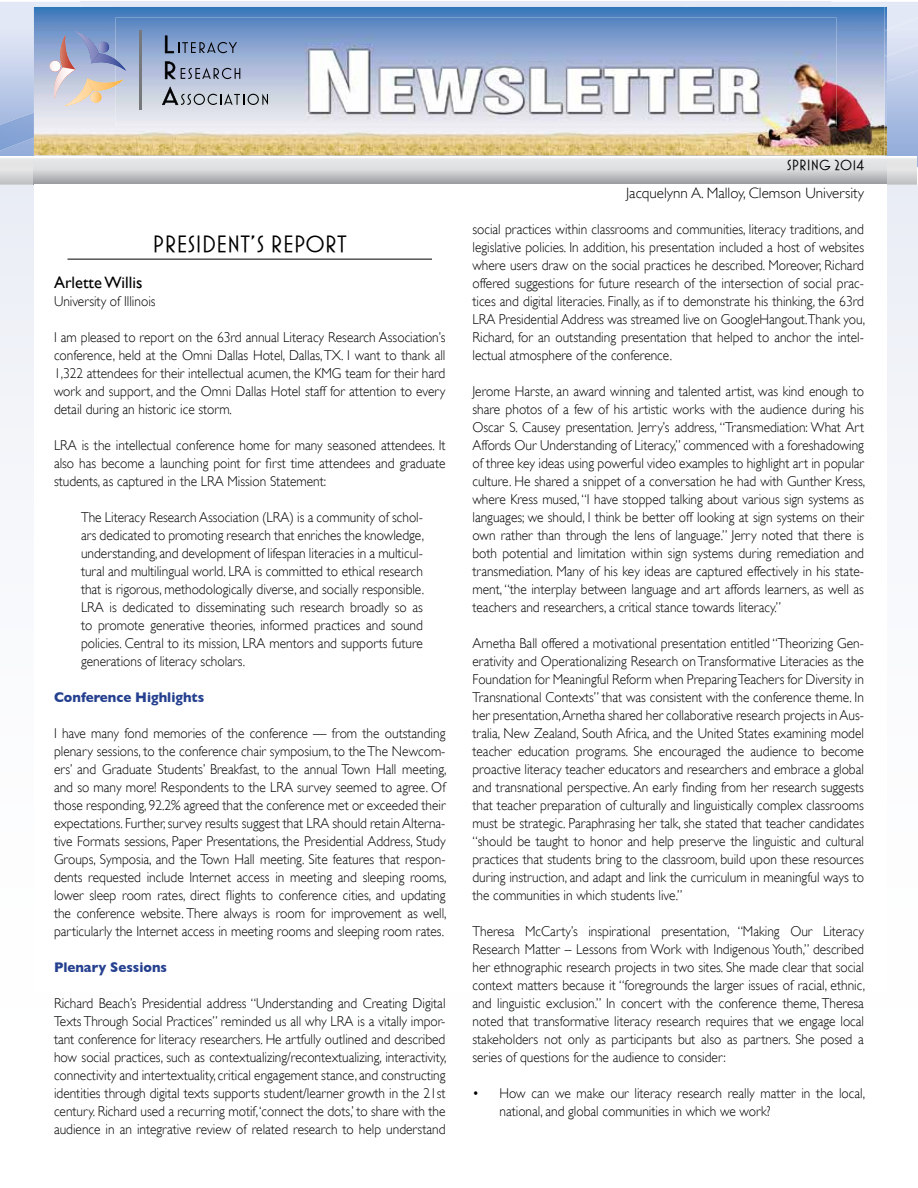
<style>
.page{position:relative;width:918px;height:1188px;background:#fff}
.page>*{position:absolute;margin:0;border:0;box-sizing:border-box;transform-origin:0 0}
.t1{font:24px "Mostra One";color:#000}
.t2{font:16.5px "Gill Sans";color:#000}
.t3{font:300 15px "Gill Sans";color:#000}
.t4{font:15px "Mostra One";color:#000}
.t5{font:300 14.25px/18px "Gill Sans";color:#000;text-align:justify;scale:.94 1}
.t6{font:700 14.25px "Gill Sans";color:#25408f;scale:.94 1}
</style>
<div class="page">
<div style="left:0;top:185px;width:918px;height:304px;background:#eff2f8"></div>
<img style="left:888px;top:55px;width:30px;height:27px">
<img style="left:0;top:113px;width:34px;height:38px">
<hr style="left:81px;top:1px;width:750px;height:3px;background:#e2e8f5">
<svg style="left:0;top:157px;width:917px;height:28px;background:#dbdbdc"></svg>
<img style="left:34px;top:155px;width:851px;height:1px">
<svg style="left:877px;top:5px;width:11px;height:77px"></svg>
<img style="left:34px;top:7px;width:853px;height:148px">
<img style="left:885px;top:30px;width:2px;height:52px">
<svg style="left:34px;top:157px;width:853px;height:28px;background:#cfd0d2"></svg>
<div style="left:34px;top:185px;width:853px;height:807px;background:#fff"></div>
<img style="left:116px;top:18px;width:720px;height:108px">
<hr style="left:140px;top:30px;width:2px;height:79px;background:#77787b">
<svg style="left:49px;top:31px;width:77px;height:75px;background:#bebdca"></svg>
<img style="left:75px;top:31px;width:24px;height:32px">
<img style="left:91px;top:53px;width:35px;height:18px">
<svg style="left:165px;top:35px;width:72px;height:18px"></svg>
<svg style="left:165px;top:61px;width:75px;height:18px"></svg>
<svg style="left:162px;top:86px;width:106px;height:19px;background:#a9b0ba"></svg>
<hr style="left:68px;top:259px;width:364px;height:1px;background:#000">
<h1 class="t1" style="left:153px;top:231px;width:196px">PRESIDENT’S REPORT</h1>
<p class="t2" style="left:54px;top:273px;width:90px">Arlette Willis</p>
<p class="t5" style="left:54px;top:292px;width:110px">University of Illinois</p>
<p class="t5" style="left:54px;top:328px;width:418px">I am pleased to report on the 63rd annual Literacy Research Association’s conference, held at the Omni Dallas Hotel, Dallas, TX. I want to thank all 1,322 attendees for their intellectual acumen, the KMG team for their hard work and support, and the Omni Dallas Hotel staff for attention to every detail during an historic ice storm.</p>
<p class="t5" style="left:54px;top:436px;width:418px">LRA is the intellectual conference home for many seasoned attendees. It also has become a launching point for first time attendees and graduate students, as captured in the LRA Mission Statement:</p>
<p class="t5" style="left:81px;top:508px;width:366px">The Literacy Research Association (LRA) is a community of schol&shy;ars dedicated to promoting research that enriches the knowledge, understanding, and development of lifespan literacies in a multicul&shy;tural and multilingual world. LRA is committed to ethical research that is rigorous, methodologically diverse, and socially responsible.<br>LRA is dedicated to disseminating such research broadly so as to promote generative theories, informed practices and sound policies. Central to its mission, LRA mentors and supports future generations of literacy scholars.</p>
<p class="t6" style="left:54px;top:689px;width:161px">Conference Highlights</p>
<p class="t5" style="left:54px;top:724px;width:419px">I have many fond memories of the conference — from the outstanding plenary sessions, to the conference chair symposium, to the The Newcom&shy;ers’ and Graduate Students’ Breakfast, to the annual Town Hall meeting, and so many more! Respondents to the LRA survey seemed to agree. Of those responding, 92.2% agreed that the conference met or exceeded their expectations. Further, survey results suggest that LRA should retain Alterna&shy;tive Formats sessions, Paper Presentations, the Presidential Address, Study Groups, Symposia, and the Town Hall meeting. Site features that respon&shy;dents requested include Internet access in meeting and sleeping rooms, lower sleep room rates, direct flights to conference cities, and updating the conference website. There always is room for improvement as well, particularly the Internet access in meeting rooms and sleeping room rates.</p>
<p class="t6" style="left:54px;top:959px;width:122px">Plenary Sessions</p>
<p class="t5" style="left:54px;top:994px;width:419px">Richard Beach’s Presidential address “Understanding and Creating Digital Texts Through Social Practices” reminded us all why LRA is a vitally impor&shy;tant conference for literacy researchers. He artfully outlined and described how social practices, such as contextualizing/recontextualizing, interactivity, connectivity and intertextuality, critical engagement stance, and constructing identities through digital texts supports student/learner growth in the 21st century. Richard used a recurring motif, ‘connect the dots,’ to share with the audience in an integrative review of related research to help understand</p>
<p class="t4" style="left:787px;top:156px;width:79px">SPRING 2014</p>
<p class="t3" style="left:626px;top:184px;width:239px">Jacquelynn A. Malloy, Clemson University</p>
<p class="t5" style="left:472px;top:220px;width:419px">social practices within classrooms and communities, literacy traditions, and legislative policies. In addition, his presentation included a host of websites where users draw on the social practices he described. Moreover, Richard offered suggestions for future research of the intersection of social prac&shy;tices and digital literacies. Finally, as if to demonstrate his thinking, the 63rd LRA Presidential Address was streamed live on GoogleHangout.Thank you, Richard, for an outstanding presentation that helped to anchor the intel&shy;lectual atmosphere of the conference.</p>
<p class="t5" style="left:472px;top:382px;width:419px">Jerome Harste, an award winning and talented artist, was kind enough to share photos of a few of his artistic works with the audience during his Oscar S. Causey presentation. Jerry’s address, “Transmediation: What Art Affords Our Understanding of Literacy,” commenced with a foreshadowing of three key ideas using powerful video examples to highlight art in popular culture. He shared a snippet of a conversation he had with Gunther Kress, where Kress mused, “I have stopped talking about various sign systems as languages; we should, I think be better off looking at sign systems on their own rather than through the lens of language.” Jerry noted that there is both potential and limitation within sign systems during remediation and transmediation. Many of his key ideas are captured effectively in his state&shy;ment, “the interplay between language and art affords learners, as well as teachers and researchers, a critical stance towards literacy.”</p>
<p class="t5" style="left:472px;top:634px;width:418px">Arnetha Ball offered a motivational presentation entitled “Theorizing Gen&shy;erativity and Operationalizing Research on Transformative Literacies as the Foundation for Meaningful Reform when Preparing Teachers for Diversity in Transnational Contexts” that was consistent with the conference theme. In her presentation, Arnetha shared her collaborative research projects in Aus&shy;tralia, New Zealand, South Africa, and the United States examining model teacher education programs. She encouraged the audience to become proactive literacy teacher educators and researchers and embrace a global and transnational perspective. An early finding from her research suggests that teacher preparation of culturally and linguistically complex classrooms must be strategic. Paraphrasing her talk, she stated that teacher candidates “should be taught to honor and help preserve the linguistic and cultural practices that students bring to the classroom, build upon these resources during instruction, and adapt and link the curriculum in meaningful ways to the communities in which students live.”</p>
<p class="t5" style="left:472px;top:922px;width:419px">Theresa McCarty’s inspirational presentation, “Making Our Literacy Research Matter – Lessons from Work with Indigenous Youth,” described her ethnographic research projects in two sites. She made clear that social context matters because it “foregrounds the larger issues of racial, ethnic, and linguistic exclusion.” In concert with the conference theme, Theresa noted that transformative literacy research requires that we engage local stakeholders not only as participants but also as partners. She posed a series of questions for the audience to consider:</p>
<p class="t5" style="left:500px;top:1084px;width:390px;text-indent:-27px">• How can we make our literacy research really matter in the local, national, and global communities in which we work?</p>
</div>
